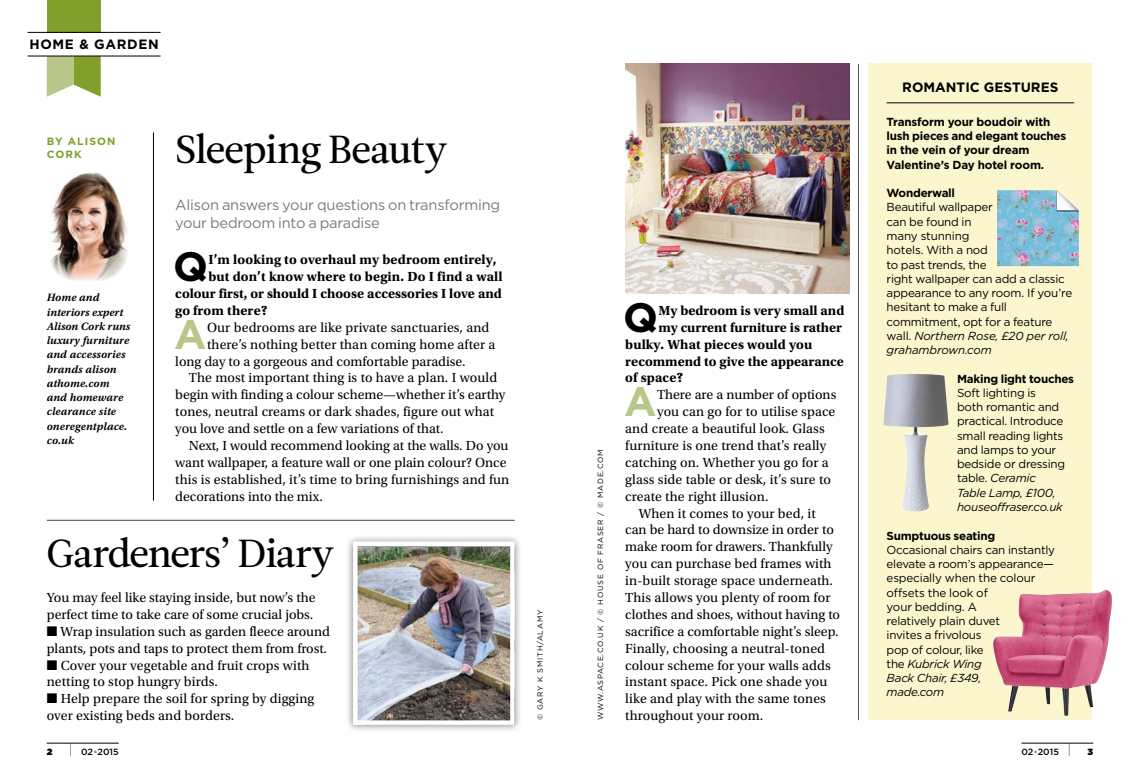
<style>
.page{position:relative;width:1140px;height:783px;background:#fff}
.page>*{position:absolute;margin:0;border:0;box-sizing:border-box;transform-origin:0 0}
.t1{font:700 41.1px "Gotham";color:#000}
.t2{font:700 41.1px "Gotham";color:#b8c789}
.t3{font:39px "Leitura News Roman 2";letter-spacing:-.025em;color:#000}
.t4{font:14.7px/18px "Gotham";letter-spacing:-.015em;color:#797b7e}
.t5{font:13.8px/16.8px "Utopia Std";letter-spacing:.005em;color:#000}
.t6{font:700 13.8px "Utopia Std";letter-spacing:.005em;color:#000}
.t7{font:700 13.5px "Gotham";color:#000}
.t8{font:700 13.5px "Gotham";letter-spacing:.05em;color:#000}
.t9{font:13.2px "Gotham";color:#000;scale:.44 1}
.t10{font:11.7px/14.2px "Gotham";letter-spacing:-.02em;color:#000}
.t11{font:700 11.7px/14.2px "Gotham";letter-spacing:-.02em;color:#000}
.t12{font:11.25px/14.2px "Utopia Std Semibold Capt It";letter-spacing:.01em;color:#000}
.t13{font:700 10.5px/13.5px "Gotham";letter-spacing:.1em;color:#809f2b}
.t14{font:500 9px "Gotham";letter-spacing:-.005em;color:#000}
.t15{font:900 9px "Gotham";color:#000}
.t16{font:7.5px "Gotham";letter-spacing:.1em;color:#000}
.s1{color:#8a8d90}
.s2{font-style:italic}
</style>
<div class="page">
<hr style="left:858px;top:64px;width:1px;height:656px;background:#000">
<hr style="left:47px;top:742px;width:72px;height:1px;background:#000">
<div style="left:47px;top:0;width:54px;height:33px;background:#809f2b"></div>
<svg style="left:47px;top:57px;width:54px;height:40px;background:#acbf74"></svg>
<hr style="left:28px;top:32px;width:133px;height:1px;background:#000">
<hr style="left:28px;top:56px;width:133px;height:1px;background:#000">
<img style="left:50px;top:172px;width:78px;height:109px">
<hr style="left:153px;top:132px;width:1px;height:368px;background:#000">
<hr style="left:1021px;top:742px;width:72px;height:1px;background:#000">
<div style="left:868px;top:63px;width:224px;height:657px;background:#fcf6ce"></div>
<hr style="left:886px;top:102px;width:188px;height:1px;background:#000">
<hr style="left:47px;top:520px;width:467px;height:1px;background:#000">
<img style="left:625px;top:64px;width:224px;height:229px">
<div style="left:345px;top:534px;width:177px;height:198px;background:#000;opacity:.5"></div>
<img style="left:358px;top:547px;width:151px;height:172px">
<div style="left:353px;top:541px;width:161px;height:183px;border:4px solid #fff"></div>
<img style="left:993px;top:590px;width:117px;height:125px">
<img style="left:883px;top:374px;width:46px;height:137px">
<img style="left:997px;top:190px;width:81px;height:76px">
<div style="left:1056px;top:190px;width:23px;height:21px;background:#000;opacity:.5"></div>
<svg style="left:1056px;top:190px;width:22px;height:20px"></svg>
<p class="t8" style="left:29px;top:35px;width:131px">home &amp; Garden</p>
<p class="t13" style="left:47px;top:134px;width:60px">By ALISON<br>Cork</p>
<p class="t12" style="left:47px;top:290px;width:85px">Home and interiors expert<br>Alison Cork runs luxury furniture and accessories brands alison athome.com and homeware clearance site oneregentplace. co.uk</p>
<h2 class="t3" style="left:176px;top:123px;width:273px">Sleeping Beauty</h2>
<p class="t4" style="left:175px;top:195px;width:326px">Alison answers your questions on transforming your bedroom into a paradise</p>
<h1 class="t1" style="left:173px;top:239px;width:36px">Q</h1>
<p class="t6" style="left:208px;top:252px;width:290px">I’m looking to overhaul my bedroom entirely,</p>
<p class="t6" style="left:208px;top:268px;width:296px">but don’t know where to begin. Do I find a wall</p>
<p class="t6" style="left:175px;top:285px;width:328px">colour first, or should I choose accessories I love and</p>
<p class="t6" style="left:175px;top:302px;width:94px">go from there?</p>
<h1 class="t2" style="left:174px;top:307px;width:34px">A</h1>
<p class="t5" style="left:207px;top:319px;width:284px">Our bedrooms are like private sanctuaries, and</p>
<p class="t5" style="left:207px;top:336px;width:290px">there’s nothing better than coming home after a</p>
<p class="t5" style="left:175px;top:353px;width:292px">long day to a gorgeous and comfortable paradise.</p>
<p class="t5" style="left:189px;top:370px;width:310px">The most important thing is to have a plan. I would</p>
<p class="t5" style="left:175px;top:386px;width:331px">begin with finding a colour scheme—whether it’s earthy</p>
<p class="t5" style="left:175px;top:403px;width:320px">tones, neutral creams or dark shades, figure out what</p>
<p class="t5" style="left:175px;top:420px;width:270px">you love and settle on a few variations of that.</p>
<p class="t5" style="left:189px;top:437px;width:321px">Next, I would recommend looking at the walls. Do you</p>
<p class="t5" style="left:175px;top:454px;width:333px">want wallpaper, a feature wall or one plain colour? Once</p>
<p class="t5" style="left:175px;top:471px;width:335px">this is established, it’s time to bring furnishings and fun</p>
<p class="t5" style="left:175px;top:488px;width:149px">decorations into the mix.</p>
<h2 class="t3" style="left:47px;top:527px;width:289px">Gardeners’ Diary</h2>
<p class="t5" style="left:47px;top:589px;width:270px">You may feel like staying inside, but now’s the perfect time to take care of some crucial jobs.</p>
<p class="t5" style="left:47px;top:623px;width:285px">■ Wrap insulation such as garden fleece around plants, pots and taps to protect them from frost.</p>
<p class="t5" style="left:47px;top:656px;width:264px">■ Cover your vegetable and fruit crops with netting to stop hungry birds.</p>
<p class="t5" style="left:47px;top:690px;width:269px">■ Help prepare the soil for spring by digging over existing beds and borders.</p>
<p class="t9" style="left:70px;top:740px;width:5px">|</p>
<p class="t15" style="left:47px;top:745px;width:7px">2</p>
<p class="t14" style="left:81px;top:746px;width:39px">02<span class="s1">•</span>2015</p>
<p class="t16" style="left:535px;top:720px;width:112px;rotate:-90deg">© Gary K Smith/Alamy</p>
<p class="t16" style="left:595px;top:720px;width:272px;rotate:-90deg">www.aspace.co.uk / © House of Fraser / © MADE.COM</p>
<h1 class="t1" style="left:623px;top:290px;width:36px">Q</h1>
<p class="t6" style="left:658px;top:302px;width:187px">My bedroom is very small and</p>
<p class="t6" style="left:658px;top:319px;width:185px">my current furniture is rather</p>
<p class="t6" style="left:625px;top:336px;width:189px">bulky. What pieces would you</p>
<p class="t6" style="left:625px;top:353px;width:220px">recommend to give the appearance</p>
<p class="t6" style="left:625px;top:370px;width:60px">of space?</p>
<h1 class="t2" style="left:624px;top:374px;width:34px">A</h1>
<p class="t5" style="left:657px;top:386px;width:181px">There are a number of options</p>
<p class="t5" style="left:657px;top:403px;width:180px">you can go for to utilise space</p>
<p class="t5" style="left:625px;top:420px;width:201px">and create a beautiful look. Glass</p>
<p class="t5" style="left:625px;top:437px;width:202px">furniture is one trend that’s really</p>
<p class="t5" style="left:625px;top:454px;width:205px">catching on. Whether you go for a</p>
<p class="t5" style="left:625px;top:471px;width:207px">glass side table or desk, it’s sure to</p>
<p class="t5" style="left:625px;top:488px;width:145px">create the right illusion.</p>
<p class="t5" style="left:639px;top:505px;width:178px">When it comes to your bed, it</p>
<p class="t5" style="left:625px;top:521px;width:210px">can be hard to downsize in order to</p>
<p class="t5" style="left:625px;top:538px;width:209px">make room for drawers. Thankfully</p>
<p class="t5" style="left:625px;top:555px;width:208px">you can purchase bed frames with</p>
<p class="t5" style="left:625px;top:572px;width:209px">in-built storage space underneath.</p>
<p class="t5" style="left:625px;top:589px;width:207px">This allows you plenty of room for</p>
<p class="t5" style="left:625px;top:606px;width:216px">clothes and shoes, without having to</p>
<p class="t5" style="left:625px;top:623px;width:215px">sacrifice a comfortable night’s sleep.</p>
<p class="t5" style="left:625px;top:639px;width:201px">Finally, choosing a neutral-toned</p>
<p class="t5" style="left:625px;top:656px;width:207px">colour scheme for your walls adds</p>
<p class="t5" style="left:625px;top:673px;width:204px">instant space. Pick one shade you</p>
<p class="t5" style="left:625px;top:690px;width:202px">like and play with the same tones</p>
<p class="t5" style="left:625px;top:707px;width:140px">throughout your room.</p>
<p class="t7" style="left:902px;top:78px;width:156px">Romantic Gestures</p>
<p class="t11" style="left:886px;top:114px;width:181px">Transform your boudoir with lush pieces and elegant touches in the vein of your dream<br>Valentine’s Day hotel room.</p>
<p class="t11" style="left:886px;top:186px;width:70px">Wonderwall</p>
<p class="t10" style="left:886px;top:200px;width:187px">Beautiful wallpaper<br>can be found in<br>many stunning<br>hotels. With a nod<br>to past trends, the<br>right wallpaper can add a classic appearance to any room. If you’re hesitant to make a full commitment, opt for a feature wall. <span class="s2">Northern Rose, £20 per roll, grahambrown.com</span></p>
<p class="t11" style="left:957px;top:371px;width:119px">Making light touches</p>
<p class="t10" style="left:957px;top:385px;width:110px">Soft lighting is<br>both romantic and practical. Introduce small reading lights and lamps to your bedside or dressing table. <span class="s2">Ceramic<br>Table Lamp, £100, houseoffraser.co.uk</span></p>
<p class="t11" style="left:886px;top:528px;width:110px">Sumptuous seating</p>
<p class="t10" style="left:886px;top:542px;width:170px">Occasional chairs can instantly elevate a room’s appearance— especially when the colour offsets the look of<br>your bedding. A<br>relatively plain duvet<br>invites a frivolous<br>pop of colour, like<br>the <span class="s2">Kubrick Wing<br>Back Chair, £349,<br>made.com</span></p>
<p class="t14" style="left:1021px;top:746px;width:50px">02<span class="s1">•</span>2015 <sup>|</sup></p>
<p class="t15" style="left:1087px;top:745px;width:7px">3<sup>|</sup></p>
</div>
